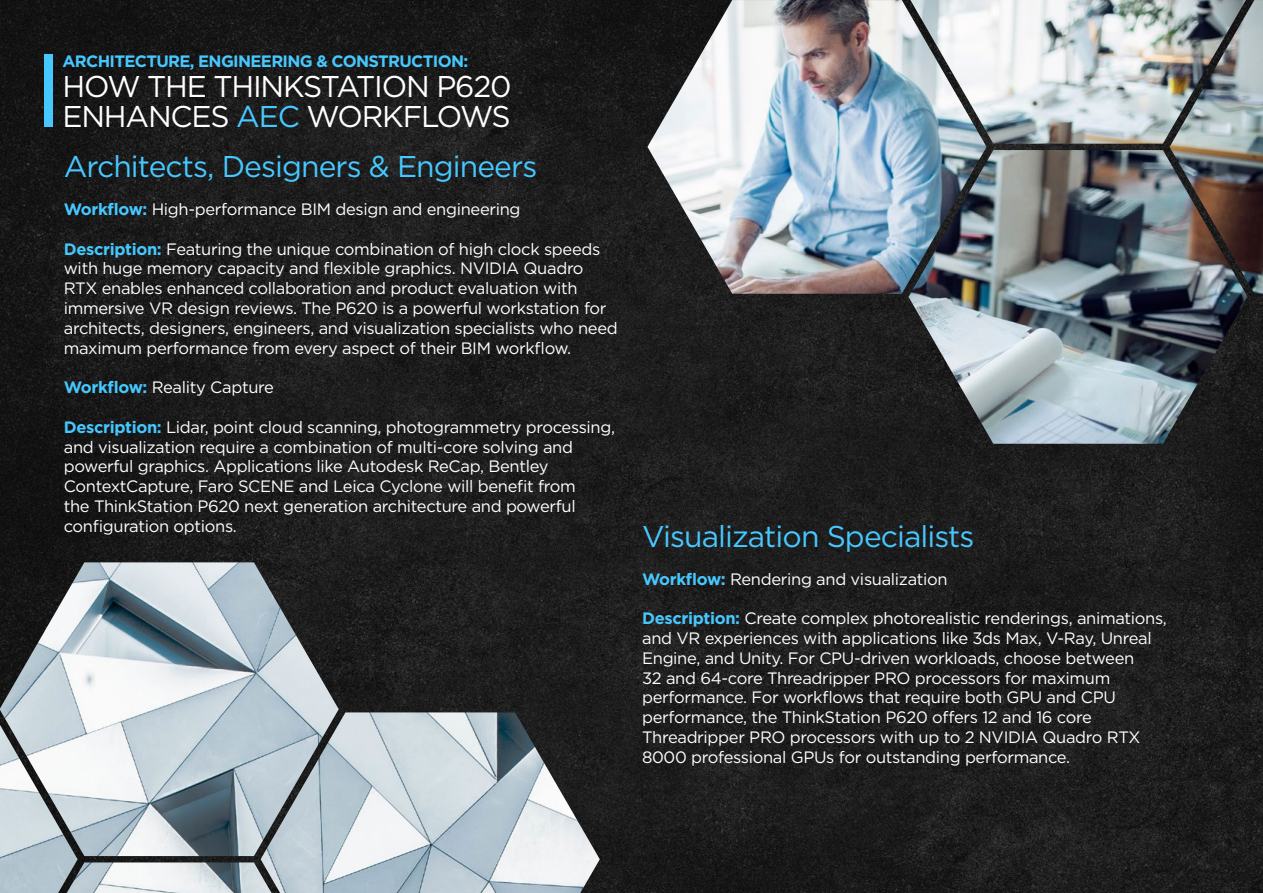
<style>
.page{position:relative;width:1263px;height:893px;background:#fff}
.page>*{position:absolute;margin:0;border:0;box-sizing:border-box;transform-origin:0 0}
.t1{font:30px "Gotham";letter-spacing:-.03em;color:#46c8ff}
.t2{font:30px/30px "Gotham";letter-spacing:-.04em;color:#fff}
.t3{font:16.5px/19.8px "Gotham";letter-spacing:-.02em;color:#fff}
.t4{font:700 16.5px "Gotham";letter-spacing:-.04em;color:#46c8ff}
.s1{color:#46c8ff}
.s2{font-weight:700;color:#46c8ff}
</style>
<div class="page">
<img style="left:0;top:0;width:1263px;height:893px">
<img style="left:647px;top:0;width:616px;height:444px">
<img style="left:0;top:562px;width:600px;height:331px">
<div style="left:45px;top:55px;width:8px;height:72px;background:#46c8ff"></div>
<p class="t4" style="left:63px;top:50px;width:407px">ARCHITECTURE, ENGINEERING &amp; CONSTRUCTION:</p>
<h1 class="t2" style="left:63px;top:70px;width:451px">HOW THE THINKSTATION P620<br>ENHANCES <span class="s1">AEC</span> WORKFLOWS</h1>
<h1 class="t1" style="left:64px;top:147px;width:475px">Architects, Designers &amp; Engineers</h1>
<p class="t3" style="left:64px;top:199px;width:458px"><span class="s2">Workflow:</span> High-performance BIM design and engineering</p>
<p class="t3" style="left:64px;top:238px;width:555px"><span class="s2">Description:</span> Featuring the unique combination of high clock speeds with huge memory capacity and flexible graphics. NVIDIA Quadro RTX enables enhanced collaboration and product evaluation with immersive VR design reviews. The P620 is a powerful workstation for architects, designers, engineers, and visualization specialists who need maximum performance from every aspect of their BIM workflow.</p>
<p class="t3" style="left:64px;top:377px;width:212px"><span class="s2">Workflow:</span> Reality Capture</p>
<p class="t3" style="left:64px;top:417px;width:553px"><span class="s2">Description:</span> Lidar, point cloud scanning, photogrammetry processing, and visualization require a combination of multi-core solving and powerful graphics. Applications like Autodesk ReCap, Bentley ContextCapture, Faro SCENE and Leica Cyclone will benefit from<br>the ThinkStation P620 next generation architecture and powerful configuration options.</p>
<h1 class="t1" style="left:642px;top:517px;width:334px">Visualization Specialists</h1>
<p class="t3" style="left:642px;top:568px;width:307px"><span class="s2">Workflow:</span> Rendering and visualization</p>
<p class="t3" style="left:642px;top:608px;width:526px"><span class="s2">Description:</span> Create complex photorealistic renderings, animations, and VR experiences with applications like 3ds Max, V-Ray, Unreal Engine, and Unity. For CPU-driven workloads, choose between<br>32 and 64-core Threadripper PRO processors for maximum performance. For workflows that require both GPU and CPU performance, the ThinkStation P620 offers 12 and 16 core Threadripper PRO processors with up to 2 NVIDIA Quadro RTX 8000 professional GPUs for outstanding performance.</p>
</div>
